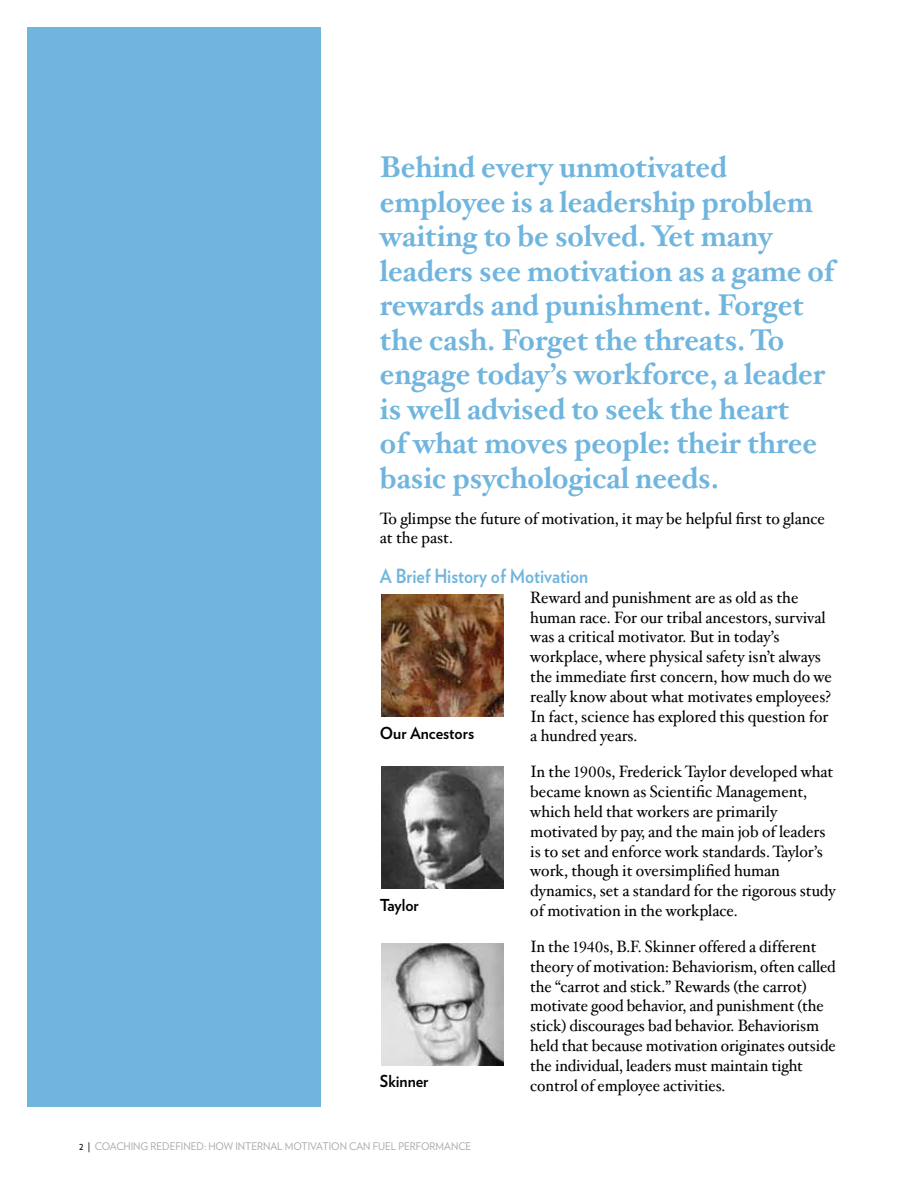
<style>
.page{position:relative;width:918px;height:1188px;background:#fff}
.page>*{position:absolute;margin:0;border:0;box-sizing:border-box;transform-origin:0 0}
.t1{font:700 30px/34.5px "Hoefler Txt";color:#70b5de}
.t2{font:700 19.5px "Verlag";color:#70b5de;scale:.9 1}
.t3{font:16.5px/19.8px "Hoefler Txt";color:#000;scale:.96 1}
.t4{font:16.5px/19.8px "Hoefler Txt";color:#000;scale:.95 1}
.t5{font:700 16.5px "Verlag";color:#000;scale:.96 1}
.t6{font:10.5px "Verlag";color:#a7a9ac;scale:.96 1}
.s1{font-family:"Hoefler Txt Roman Alt";font-size:15px}
.s2{color:#000}
</style>
<div class="page">
<div style="left:27px;top:27px;width:293px;height:1080px;background:#70b5de"></div>
<img style="left:381px;top:595px;width:122px;height:122px">
<img style="left:381px;top:767px;width:122px;height:122px">
<img style="left:381px;top:943px;width:122px;height:122px">
<p class="t1" style="left:380px;top:149px;width:456px">Behind every unmotivated employee is a leadership problem waiting to be solved. Yet many leaders see motivation as a game of rewards and punishment. Forget the cash. Forget the threats. To engage today’s workforce, a leader is well advised to seek the heart<br>of what moves people: their three basic psychological needs.</p>
<p class="t3" style="left:380px;top:508px;width:465px">To glimpse the future of motivation, it may be helpful first to glance at the past.</p>
<p class="t2" style="left:380px;top:564px;width:233px">A Brief History of Motivation</p>
<p class="t3" style="left:530px;top:587px;width:316px">Reward and punishment are as old as the human race. For our tribal ancestors, survival was a critical motivator. But in today’s workplace, where physical safety isn’t always the immediate first concern, how much do we really know about what motivates employees?<br>In fact, science has explored this question for a hundred years.</p>
<p class="t3" style="left:530px;top:762px;width:320px">In the <span class="s1">1900</span>s, Frederick Taylor developed what became known as Scientific Management, which held that workers are primarily motivated by pay, and the main job of leaders is to set and enforce work standards. Taylor’s work, though it oversimplified human dynamics, set a standard for the rigorous study of motivation in the workplace.</p>
<p class="t4" style="left:530px;top:936px;width:323px">In the <span class="s1">1940</span>s, B.F. Skinner offered a different theory of motivation: Behaviorism, often called the “carrot and stick.” Rewards (the carrot) motivate good behavior, and punishment (the stick) discourages bad behavior. Behaviorism held that because motivation originates outside the individual, leaders must maintain tight control of employee activities.</p>
<p class="t5" style="left:380px;top:723px;width:100px">Our Ancestors</p>
<p class="t5" style="left:380px;top:895px;width:42px">Taylor</p>
<p class="t5" style="left:380px;top:1071px;width:52px">Skinner</p>
<p class="t6" style="left:79px;top:1140px;width:410px"><span class="s2">2 |</span> COACHING REDEFINED: HOW INTERNAL MOTIVATION CAN FUEL PERFORMANCE</p>
</div>
